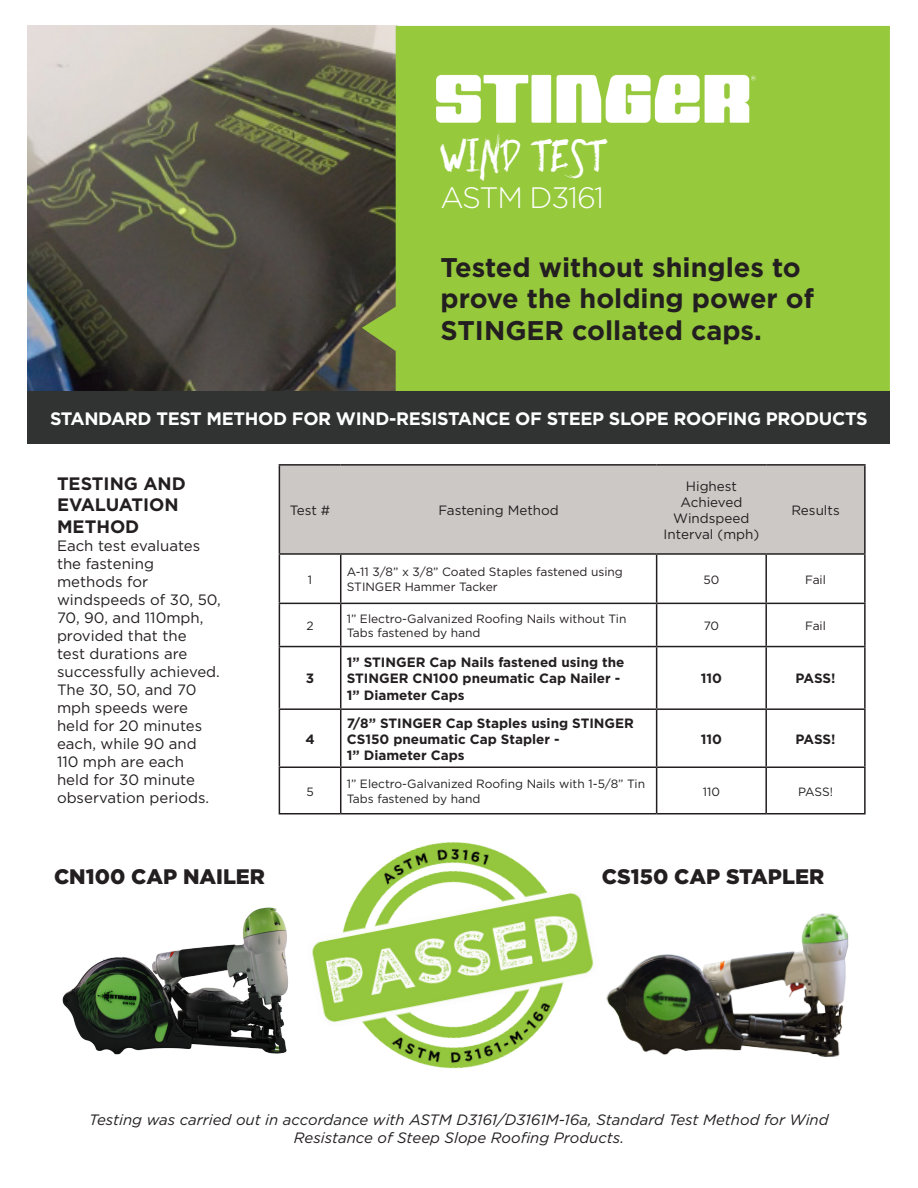
<style>
.page{position:relative;width:918px;height:1188px;background:#fff}
.page>*{position:absolute;margin:0;border:0;box-sizing:border-box;transform-origin:0 0}
.t1{font:46.8px "Akula";color:#fff}
.t2{font:300 29.55px "Gotham";letter-spacing:-.04em;color:#fff}
.t3{font:700 27px/31.5px "Gotham";color:#231f20}
.t4{font:900 21px "Gotham";color:#231f20}
.t5{font:700 18px "Gotham";letter-spacing:-.02em;color:#fff}
.t6{font:700 18px/21.6px "Gotham";color:#231f20}
.t7{font:15px/18px "Gotham";color:#231f20}
.t8{font:italic 15px/18px "Gotham";color:#231f20;text-align:center}
.t9{font:700 13.5px/16.2px "Gotham";color:#231f20}
.t10{font:13.5px/16.2px "Gotham";color:#231f20;text-align:center}
.t11{font:12px/14.4px "Gotham";color:#231f20}
</style>
<div class="page">
<img style="left:27px;top:26px;width:335px;height:365px">
<div style="left:362px;top:26px;width:528px;height:365px;background:#96c93c"></div>
<div style="left:280px;top:466px;width:584px;height:87px;background:#cbc8c6"></div>
<hr style="left:279px;top:464px;width:62px;height:2px;background:#231f20">
<hr style="left:279px;top:466px;width:1px;height:87px;background:#231f20">
<hr style="left:341px;top:464px;width:316px;height:2px;background:#231f20">
<hr style="left:657px;top:464px;width:109px;height:2px;background:#231f20">
<hr style="left:766px;top:464px;width:100px;height:2px;background:#231f20">
<hr style="left:864px;top:466px;width:2px;height:87px;background:#231f20">
<hr style="left:279px;top:553px;width:62px;height:2px;background:#231f20">
<hr style="left:279px;top:555px;width:1px;height:48px;background:#231f20">
<hr style="left:341px;top:553px;width:316px;height:2px;background:#231f20">
<hr style="left:340px;top:555px;width:1px;height:48px;background:#231f20">
<hr style="left:657px;top:553px;width:109px;height:2px;background:#231f20">
<hr style="left:656px;top:555px;width:1px;height:48px;background:#231f20">
<hr style="left:766px;top:553px;width:100px;height:2px;background:#231f20">
<hr style="left:765px;top:555px;width:2px;height:48px;background:#231f20">
<hr style="left:864px;top:555px;width:2px;height:48px;background:#231f20">
<hr style="left:279px;top:603px;width:62px;height:1px;background:#231f20">
<hr style="left:279px;top:604px;width:1px;height:42px;background:#231f20">
<hr style="left:341px;top:603px;width:316px;height:1px;background:#231f20">
<hr style="left:340px;top:604px;width:1px;height:42px;background:#231f20">
<hr style="left:657px;top:603px;width:109px;height:1px;background:#231f20">
<hr style="left:656px;top:604px;width:1px;height:42px;background:#231f20">
<hr style="left:766px;top:603px;width:100px;height:1px;background:#231f20">
<hr style="left:765px;top:604px;width:2px;height:42px;background:#231f20">
<hr style="left:864px;top:604px;width:2px;height:42px;background:#231f20">
<hr style="left:279px;top:646px;width:62px;height:1px;background:#231f20">
<hr style="left:279px;top:647px;width:1px;height:61px;background:#231f20">
<hr style="left:341px;top:646px;width:316px;height:1px;background:#231f20">
<hr style="left:340px;top:647px;width:1px;height:61px;background:#231f20">
<hr style="left:657px;top:646px;width:109px;height:1px;background:#231f20">
<hr style="left:656px;top:647px;width:1px;height:61px;background:#231f20">
<hr style="left:766px;top:646px;width:100px;height:1px;background:#231f20">
<hr style="left:765px;top:647px;width:2px;height:61px;background:#231f20">
<hr style="left:864px;top:647px;width:2px;height:61px;background:#231f20">
<hr style="left:279px;top:708px;width:62px;height:2px;background:#231f20">
<hr style="left:279px;top:710px;width:1px;height:56px;background:#231f20">
<hr style="left:341px;top:708px;width:316px;height:2px;background:#231f20">
<hr style="left:340px;top:710px;width:1px;height:56px;background:#231f20">
<hr style="left:657px;top:708px;width:109px;height:2px;background:#231f20">
<hr style="left:656px;top:710px;width:1px;height:56px;background:#231f20">
<hr style="left:766px;top:708px;width:100px;height:2px;background:#231f20">
<hr style="left:765px;top:710px;width:2px;height:56px;background:#231f20">
<hr style="left:864px;top:710px;width:2px;height:56px;background:#231f20">
<hr style="left:279px;top:766px;width:62px;height:2px;background:#231f20">
<hr style="left:279px;top:768px;width:1px;height:45px;background:#231f20">
<hr style="left:341px;top:766px;width:316px;height:2px;background:#231f20">
<hr style="left:340px;top:768px;width:1px;height:45px;background:#231f20">
<hr style="left:657px;top:766px;width:109px;height:2px;background:#231f20">
<hr style="left:656px;top:768px;width:1px;height:45px;background:#231f20">
<hr style="left:766px;top:766px;width:100px;height:2px;background:#231f20">
<hr style="left:765px;top:768px;width:2px;height:45px;background:#231f20">
<hr style="left:864px;top:768px;width:2px;height:45px;background:#231f20">
<hr style="left:279px;top:813px;width:62px;height:1px;background:#231f20">
<hr style="left:341px;top:813px;width:316px;height:1px;background:#231f20">
<hr style="left:657px;top:813px;width:109px;height:1px;background:#231f20">
<hr style="left:766px;top:813px;width:100px;height:1px;background:#231f20">
<img style="left:62px;top:907px;width:223px;height:148px">
<img style="left:618px;top:913px;width:231px;height:144px">
<div style="left:27px;top:391px;width:863px;height:52px;background:#313232"></div>
<img style="left:436px;top:69px;width:323px;height:62px">
<img style="left:285px;top:814px;width:333px;height:255px">
<p class="t1" style="left:441px;top:131px;width:169px">WIND TEST</p>
<p class="t2" style="left:441px;top:179px;width:165px">ASTM D3161</p>
<p class="t3" style="left:441px;top:251px;width:375px">Tested without shingles to prove the holding power of<br>STINGER collated caps.</p>
<p class="t5" style="left:50px;top:408px;width:819px">STANDARD TEST METHOD FOR WIND-RESISTANCE OF STEEP SLOPE ROOFING PRODUCTS</p>
<p class="t6" style="left:57px;top:472px;width:130px">TESTING AND</p>
<p class="t6" style="left:57px;top:494px;width:123px">EVALUATION<br>METHOD</p>
<p class="t7" style="left:57px;top:537px;width:165px">Each test evaluates the fastening methods for windspeeds of 30, 50,<br>70, 90, and 110mph, provided that the<br>test durations are successfully achieved.<br>The 30, 50, and 70 mph speeds were held for 20 minutes each, while 90 and<br>110 mph are each<br>held for 30 minute observation periods.</p>
<p class="t10" style="left:290px;top:502px;width:42px">Test #</p>
<p class="t10" style="left:438px;top:502px;width:122px">Fastening Method</p>
<p class="t10" style="left:664px;top:478px;width:97px">Highest<br>Achieved<br>Windspeed<br>Interval (mph)</p>
<p class="t10" style="left:791px;top:502px;width:50px">Results</p>
<p class="t11" style="left:308px;top:572px;width:6px">1</p>
<p class="t11" style="left:347px;top:565px;width:278px">A-11 3/8” x 3/8” Coated Staples fastened using<br>STINGER Hammer Tacker</p>
<p class="t11" style="left:703px;top:572px;width:17px">50</p>
<p class="t11" style="left:805px;top:572px;width:22px">Fail</p>
<p class="t11" style="left:306px;top:618px;width:9px">2</p>
<p class="t11" style="left:347px;top:611px;width:281px">1” Electro-Galvanized Roofing Nails without Tin<br>Tabs fastened by hand</p>
<p class="t11" style="left:704px;top:618px;width:17px">70</p>
<p class="t11" style="left:805px;top:618px;width:22px">Fail</p>
<p class="t9" style="left:306px;top:670px;width:10px">3</p>
<p class="t9" style="left:347px;top:654px;width:279px">1” STINGER Cap Nails fastened using the<br>STINGER CN100 pneumatic Cap Nailer -</p>
<p class="t9" style="left:347px;top:686px;width:119px">1” Diameter Caps</p>
<p class="t9" style="left:701px;top:670px;width:23px">110</p>
<p class="t9" style="left:795px;top:670px;width:42px">PASS!</p>
<p class="t9" style="left:305px;top:731px;width:11px">4</p>
<p class="t9" style="left:347px;top:714px;width:289px">7/8” STINGER Cap Staples using STINGER<br>CS150 pneumatic Cap Stapler -</p>
<p class="t9" style="left:347px;top:747px;width:119px">1” Diameter Caps</p>
<p class="t9" style="left:701px;top:731px;width:23px">110</p>
<p class="t9" style="left:795px;top:731px;width:42px">PASS!</p>
<p class="t11" style="left:306px;top:784px;width:9px">5</p>
<p class="t11" style="left:347px;top:777px;width:300px">1” Electro-Galvanized Roofing Nails with 1-5/8” Tin<br>Tabs fastened by hand</p>
<p class="t11" style="left:703px;top:784px;width:19px">110</p>
<p class="t11" style="left:798px;top:784px;width:36px">PASS!</p>
<p class="t4" style="left:54px;top:862px;width:213px">CN100 CAP NAILER</p>
<p class="t4" style="left:602px;top:862px;width:224px">CS150 CAP STAPLER</p>
<p class="t8" style="left:89px;top:1110px;width:741px">Testing was carried out in accordance with ASTM D3161/D3161M-16a, Standard Test Method for Wind<br>Resistance of Steep Slope Roofing Products.</p>
</div>
